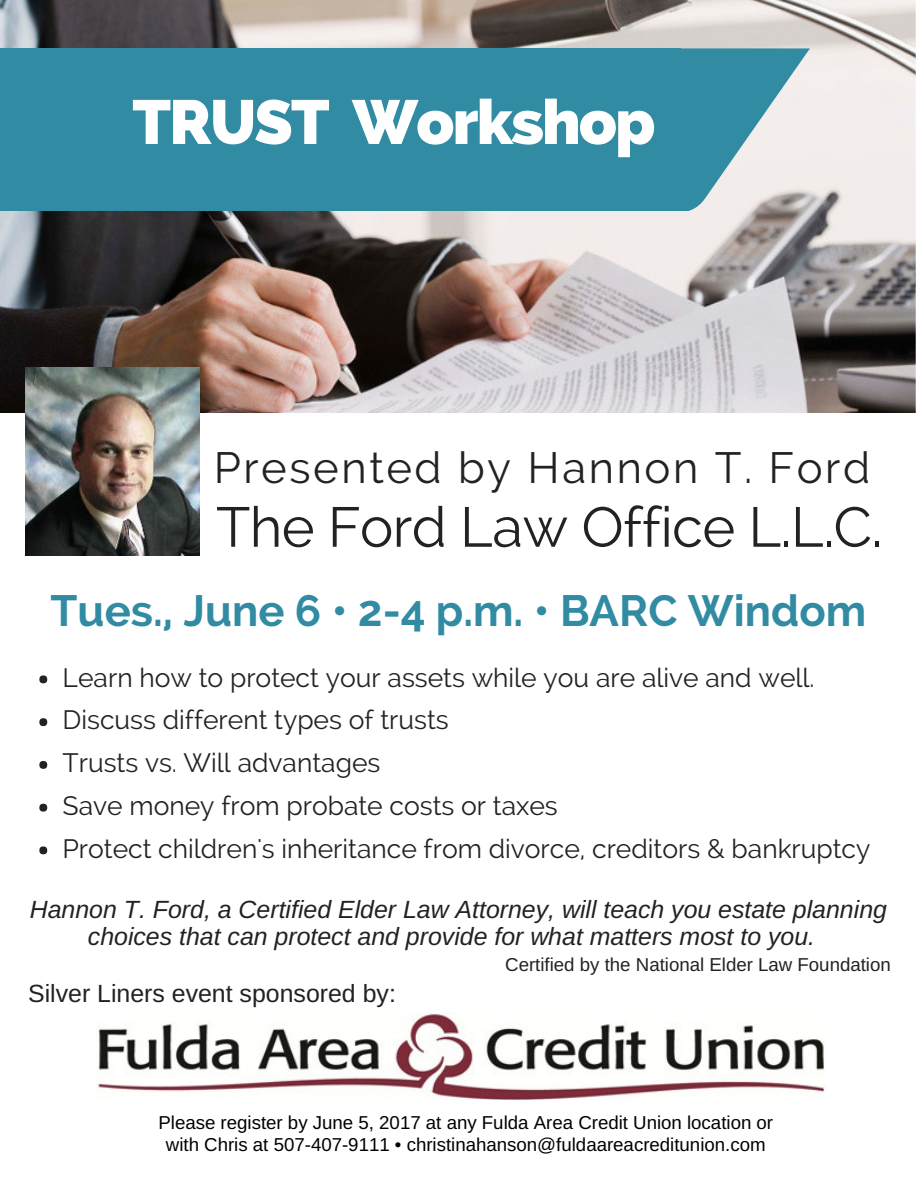
<style>
.page{position:relative;width:918px;height:1188px;background:#fff}
.page>*{position:absolute;margin:0;border:0;box-sizing:border-box;transform-origin:0 0}
.t1{font:800 62.1px "Raleway";letter-spacing:-.03em;color:#fff}
.t2{font:55.95px "Raleway";letter-spacing:-.01em;color:#222}
.t3{font:700 43.65px "Raleway";color:#318ba2}
.t4{font:43.65px "Raleway";letter-spacing:.06em;color:#222}
.t5{font:26.4px/42.8px "Raleway";color:#222}
.t6{font:italic 24.9px/27px "Arimo";color:#222;text-align:center}
.t7{font:24.9px "Arimo";color:#222}
.t8{font:18.75px/22.5px "Arimo";color:#000;text-align:center}
.t9{font:18.75px "Arimo";color:#222}
</style>
<div class="page">
<img style="left:0;top:0;width:916px;height:413px">
<div style="left:39px;top:675px;width:8px;height:8px;background:#222;border-radius:50%"></div>
<div style="left:39px;top:718px;width:8px;height:8px;background:#222;border-radius:50%"></div>
<div style="left:39px;top:761px;width:8px;height:8px;background:#222;border-radius:50%"></div>
<div style="left:39px;top:804px;width:8px;height:8px;background:#222;border-radius:50%"></div>
<div style="left:39px;top:846px;width:8px;height:8px;background:#222;border-radius:50%"></div>
<div style="left:52px;top:48px;width:629px;height:162px;background:#318ba2"></div>
<svg style="left:681px;top:48px;width:129px;height:162px;background:#83b3bf"></svg>
<div style="left:0;top:48px;width:54px;height:162px;background:#318ba2"></div>
<img style="left:26px;top:368px;width:173px;height:188px">
<img style="left:98px;top:1014px;width:727px;height:86px">
<h1 class="t1" style="left:132px;top:86px;width:525px">TRUST Workshop</h1>
<h3 class="t4" style="left:214px;top:442px;width:658px">Presented by Hannon T. Ford</h3>
<h2 class="t2" style="left:216px;top:494px;width:668px">The Ford Law Office L.L.C.</h2>
<h3 class="t3" style="left:51px;top:584px;width:817px">Tues., June 6 • 2-4 p.m. • BARC Windom</h3>
<p class="t5" style="left:63px;top:656px;width:809px">Learn how to protect your assets while you are alive and well.<br>Discuss different types of trusts<br>Trusts vs. Will advantages<br>Save money from probate costs or taxes<br>Protect children's inheritance from divorce, creditors &amp; bankruptcy</p>
<p class="t6" style="left:30px;top:896px;width:859px">Hannon T. Ford, a Certified Elder Law Attorney, will teach you estate planning choices that can protect and provide for what matters most to you.</p>
<p class="t7" style="left:28px;top:980px;width:369px">Silver Liners event sponsored by:</p>
<p class="t9" style="left:505px;top:954px;width:387px">Certified by the National Elder Law Foundation</p>
<p class="t8" style="left:158px;top:1111px;width:616px">Please register by June 5, 2017 at any Fulda Area Credit Union location or with Chris at 507-407-9111 • christinahanson@fuldaareacreditunion.com</p>
</div>
